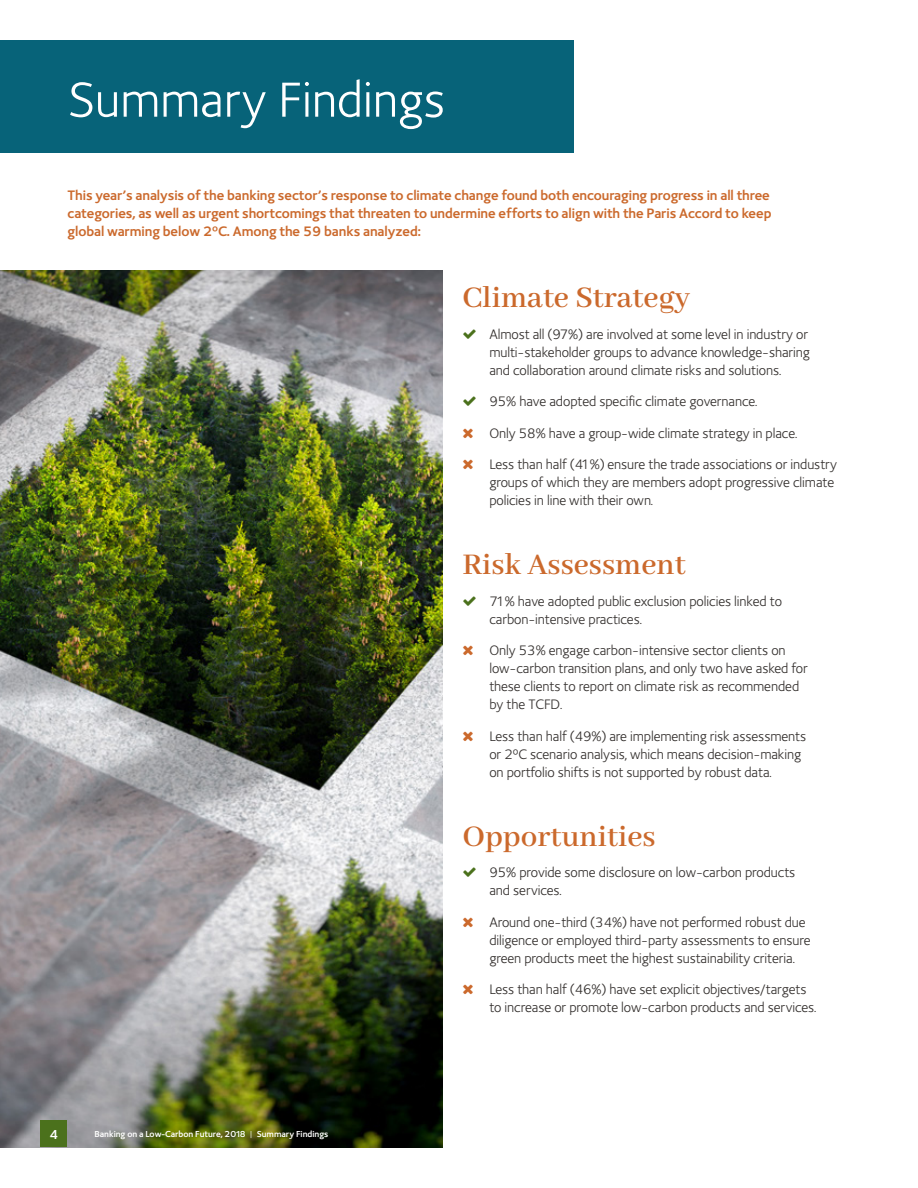
<style>
.page{position:relative;width:918px;height:1188px;background:#fff}
.page>*{position:absolute;margin:0;border:0;box-sizing:border-box;transform-origin:0 0}
.t1{font:51px "BG";color:#fff}
.t2{font:600 33px "Abhaya Libre";color:#cb692c}
.t3{font:14.25px/18px "BG";letter-spacing:-.005em;color:#34302e}
.t4{font:500 14.25px/18px "BG";letter-spacing:-.005em;color:#cb692c;text-align:justify}
.t5{font:500 13.5px "BG";color:#fff}
.t6{font:500 9px "BG";color:#fff}
.s1{font-weight:400}
</style>
<div class="page">
<img style="left:0;top:270px;width:442px;height:878px">
<div style="left:40px;top:1120px;width:28px;height:28px;background:#4b711c"></div>
<div style="left:0;top:40px;width:574px;height:113px;background:#076379"></div>
<h1 class="t1" style="left:68px;top:69px;width:379px">Summary Findings</h1>
<p class="t4" style="left:68px;top:186px;width:705px">This year’s analysis of the banking sector’s response to climate change found both encouraging progress in all three categories, as well as urgent shortcomings that threaten to undermine efforts to align with the Paris Accord to keep global warming below 2ºC. Among the 59 banks analyzed:</p>
<h2 class="t2" style="left:462px;top:279px;width:229px">Climate Strategy</h2>
<p class="t3" style="left:489px;top:325px;width:322px">Almost all (97%) are involved at some level in industry or multi-stakeholder groups to advance knowledge-sharing and collaboration around climate risks and solutions.</p>
<p class="t3" style="left:489px;top:392px;width:270px">95% have adopted specific climate governance.</p>
<p class="t3" style="left:489px;top:424px;width:309px">Only 58% have a group-wide climate strategy in place.</p>
<p class="t3" style="left:489px;top:455px;width:349px">Less than half (41%) ensure the trade associations or industry groups of which they are members adopt progressive climate policies in line with their own.</p>
<h2 class="t2" style="left:462px;top:547px;width:225px">Risk Assessment</h2>
<p class="t3" style="left:489px;top:592px;width:294px">71% have adopted public exclusion policies linked to carbon-intensive practices.</p>
<p class="t3" style="left:489px;top:641px;width:320px">Only 53% engage carbon-intensive sector clients on low-carbon transition plans, and only two have asked for these clients to report on climate risk as recommended by the TCFD.</p>
<p class="t3" style="left:489px;top:727px;width:318px">Less than half (49%) are implementing risk assessments or 2ºC scenario analysis, which means decision-making on portfolio shifts is not supported by robust data.</p>
<h2 class="t2" style="left:462px;top:818px;width:195px">Opportunities</h2>
<p class="t3" style="left:489px;top:863px;width:308px">95% provide some disclosure on low-carbon products and services.</p>
<p class="t3" style="left:489px;top:913px;width:323px">Around one-third (34%) have not performed robust due diligence or employed third-party assessments to ensure green products meet the highest sustainability criteria.</p>
<p class="t3" style="left:489px;top:980px;width:329px">Less than half (46%) have set explicit objectives/targets to increase or promote low-carbon products and services.</p>
<p class="t5" style="left:50px;top:1126px;width:10px">4</p>
<p class="t6" style="left:94px;top:1129px;width:235px">Banking on a Low-Carbon Future, 2018 <span class="s1">|</span> Summary Findings</p>
</div>
